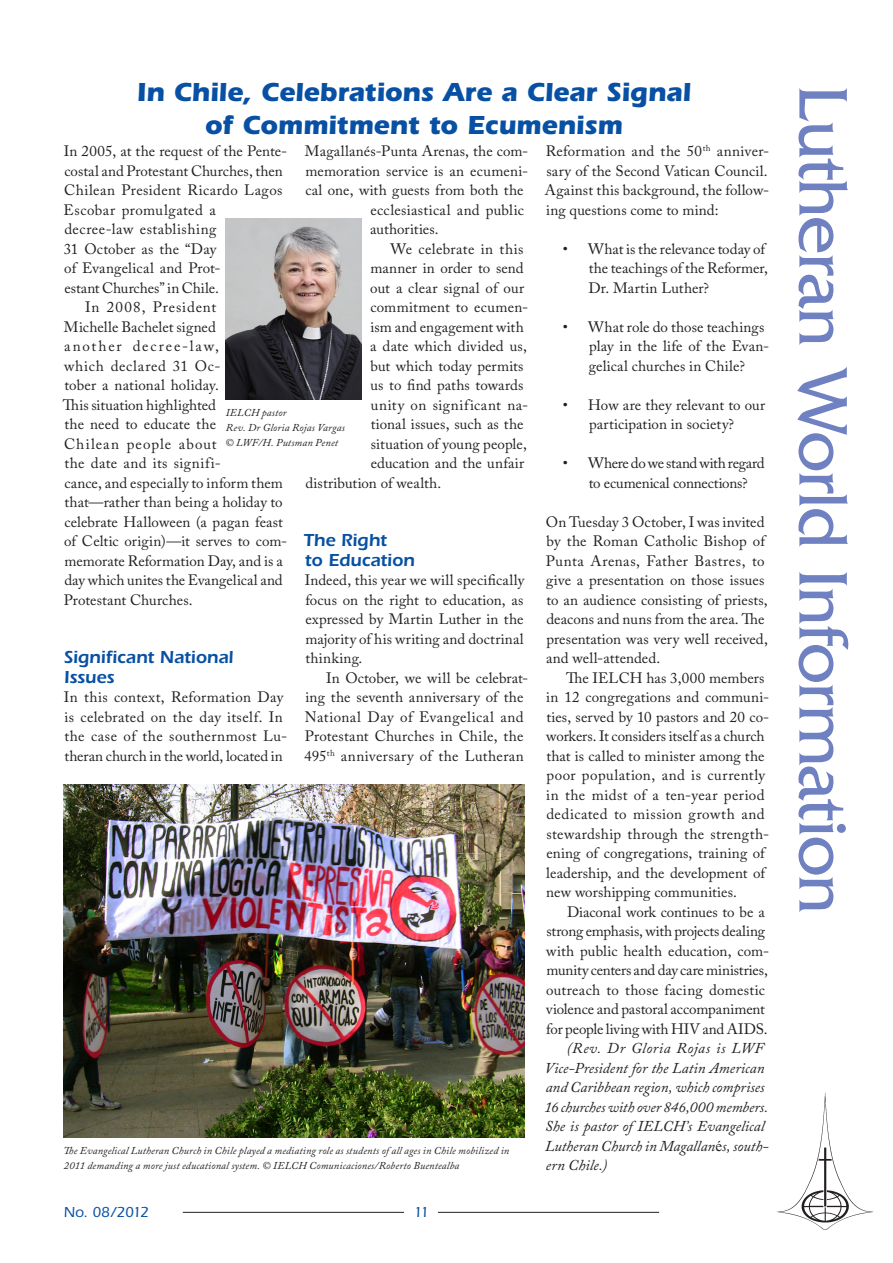
<style>
.page{position:relative;width:893px;height:1263px;background:#fff}
.page>*{position:absolute;margin:0;border:0;box-sizing:border-box;transform-origin:0 0}
.t1{font:72px "Friz Quadrata";letter-spacing:-.02em;color:#6f81c0}
.Heading_1_alt{font:700 27px "Itc Eras";letter-spacing:-.005em;color:#0850a3}
.Heading_3{font:600 18px/19.5px "Itc Eras";letter-spacing:-.005em;color:#0850a3}
.Normal_first_line{font:15px/19.5px "Adobe Caslon Pro";letter-spacing:.01em;color:#231f20}
.Normal_first{font:15px/19.5px "Adobe Caslon Pro";letter-spacing:.015em;color:#231f20}
.List{font:15px/19.5px "Adobe Caslon Pro";color:#231f20}
.t2{font:italic 15px/19.5px "Adobe Caslon Pro";letter-spacing:.005em;color:#231f20}
.Normal_first_line-2{font:15px "Adobe Caslon Pro";letter-spacing:.04em;color:#231f20}
.t3{font:500 15px "Itc Eras";letter-spacing:-.05em;color:#0850a3}
.Normal_first-2{font:15px "Adobe Caslon Pro";letter-spacing:-.005em;color:#231f20}
.Captions{font:italic 10.5px/15px "Adobe Caslon Pro";letter-spacing:.015em;color:#231f20}
.s1{font-family:"Times New Roman";font-style:normal}
</style>
<div class="page">
<hr style="left:183px;top:1212px;width:221px;height:1px;background:#231f20">
<hr style="left:438px;top:1212px;width:221px;height:1px;background:#231f20">
<img style="left:777px;top:1092px;width:97px;height:138px">
<img style="left:64px;top:784px;width:460px;height:353px">
<img style="left:225px;top:218px;width:136px;height:182px">
<p class="Heading_1_alt" style="left:137px;top:76px;width:556px">In Chile, Celebrations Are a Clear Signal</p>
<h1 class="t1" style="left:863px;top:85px;width:830px;rotate:90deg">Lutheran World Information</h1>
<p class="Heading_1_alt" style="left:205px;top:109px;width:419px">of Commitment to Ecumenism</p>
<p class="Normal_first" style="left:64px;top:141px;width:225px">In 2005, at the request of the Pente&shy;costal and Protestant Churches, then<br>Chilean President Ricardo Lagos<br>Escobar promulgated a decree-law establishing<br>31 October as the “Day<br>of Evangelical and Prot-<br>estant Churches” in Chile.</p>
<p class="Normal_first_line" style="left:63px;top:297px;width:226px;text-indent:22px">In 2008, President<br>Michelle Bachelet signed<br>another decree-law,<br>which declared 31 Oc-<br>tober a national holiday.<br>This situation highlighted<br>the need to educate the<br>Chilean people about<br>the date and its signifi-<br>cance, and especially to inform them that—rather than being a holiday to celebrate Halloween (a pagan feast of Celtic origin)—it serves to com&shy;memorate Reformation Day, and is a day which unites the Evangelical and<br>Protestant Churches.</p>
<p class="Normal_first_line" style="left:545px;top:141px;width:226px;text-align:justify">Reformation and the 50<sup>th</sup> anniver&shy;sary of the Second Vatican Council.<br>Against this background, the follow&shy;ing questions come to mind:</p>
<p class="List" style="left:588px;top:239px;width:181px;text-indent:-26px">• What is the relevance today of the teachings of the Reformer,<br>Dr. Martin Luther?</p>
<p class="List" style="left:589px;top:317px;width:182px;text-indent:-26px">• What role do those teachings play in the life of the Evan&shy;gelical churches in Chile?</p>
<p class="List" style="left:563px;top:395px;width:204px;text-align:center">• How are they relevant to our participation in society?</p>
<p class="List" style="left:589px;top:453px;width:177px;text-indent:-26px">• Where dowe standwithregard to ecumenical connections?</p>
<p class="Normal_first_line" style="left:546px;top:512px;width:223px">On Tuesday 3 October, I was invited by the Roman Catholic Bishop of<br>Punta Arenas, Father Bastres, to give a presentation on those issues to an audience consisting of priests, deacons and nuns from the area. The presentation was very well received, and well-attended.</p>
<p class="Normal_first_line" style="left:546px;top:668px;width:225px;text-indent:20px">The IELCH has 3,000 members in 12 congregations and communi&shy;ties, served by 10 pastors and 20 co&shy;workers. It considers itself as a church that is called to minister among the poor population, and is currently in the midst of a ten-year period dedicated to mission growth and stewardship through the strength&shy;ening of congregations, training of leadership, and the development of new worshipping communities.</p>
<p class="Normal_first_line" style="left:546px;top:902px;width:225px;text-indent:21px">Diaconal work continues to be a strong emphasis, with projects dealing with public health education, com&shy;munity centers and day care ministries, outreach to those facing domestic violence and pastoral accompaniment for people living with HIV and AIDS.</p>
<p class="t2" style="left:544px;top:1038px;width:226px;text-indent:22px">(Rev. Dr Gloria Rojas is LWF Vice-President for the Latin American and Caribbean region, which comprises 16 churches with over 846,000 members.<br>She is pastor of IELCH’s Evangelical Lutheran Church in Magallan<span class="s1">é</span>s, south&shy;ern Chile.)</p>
<p class="Normal_first" style="left:305px;top:141px;width:225px">Magallanés-Punta Arenas, the com-</p>
<p class="Normal_first" style="left:305px;top:161px;width:224px">memoration service is an ecumeni-</p>
<p class="Normal_first" style="left:305px;top:180px;width:220px">cal one, with guests from both the</p>
<p class="Normal_first" style="left:370px;top:200px;width:155px">ecclesiastical and public</p>
<p class="Normal_first-2" style="left:370px;top:220px;width:70px">authorities.</p>
<p class="Normal_first_line" style="left:390px;top:239px;width:135px">We celebrate in this</p>
<p class="Normal_first_line" style="left:370px;top:258px;width:155px">manner in order to send</p>
<p class="Normal_first_line" style="left:370px;top:278px;width:156px">out a clear signal of our</p>
<p class="Normal_first_line" style="left:370px;top:297px;width:159px">commitment to ecumen-</p>
<p class="Normal_first_line" style="left:370px;top:317px;width:155px">ism and engagement with</p>
<p class="Normal_first_line" style="left:370px;top:336px;width:158px">a date which divided us,</p>
<p class="Normal_first_line" style="left:370px;top:356px;width:154px">but which today permits</p>
<p class="Normal_first_line" style="left:370px;top:375px;width:154px">us to find paths towards</p>
<p class="Normal_first_line-2" style="left:371px;top:396px;width:159px">unity on significant na-</p>
<p class="Normal_first_line" style="left:371px;top:414px;width:154px">tional issues, such as the</p>
<p class="Normal_first_line" style="left:371px;top:434px;width:157px">situation of young people,</p>
<p class="Normal_first_line" style="left:371px;top:453px;width:155px">education and the unfair</p>
<p class="Normal_first_line" style="left:305px;top:473px;width:137px">distribution of wealth.</p>
<p class="Captions" style="left:225px;top:405px;width:121px">IELCH pastor<br>Rev. Dr Gloria Rojas Vargas © LWF/H. Putsman Penet</p>
<p class="Heading_3" style="left:304px;top:530px;width:112px">The Right<br>to Education</p>
<p class="Normal_first" style="left:305px;top:570px;width:221px;text-align:justify">Indeed, this year we will specifically focus on the right to education, as expressed by Martin Luther in the majority of his writing and doctrinal thinking.</p>
<p class="Normal_first_line" style="left:304px;top:668px;width:226px;text-indent:22px">In October, we will be celebrat&shy;ing the seventh anniversary of the National Day of Evangelical and Protestant Churches in Chile, the 495<sup>th</sup> anniversary of the Lutheran</p>
<p class="Heading_3" style="left:64px;top:647px;width:171px">Significant National<br>Issues</p>
<p class="Normal_first" style="left:64px;top:687px;width:225px">In this context, Reformation Day is celebrated on the day itself. In the case of the southernmost Lu&shy;theran church in the world, located in</p>
<p class="Captions" style="left:63px;top:1143px;width:447px">The Evangelical Lutheran Church in Chile played a mediating role as students of all ages in Chile mobilized in<br>2011 demanding a more just educational system. © IELCH Comunicaciones/Roberto Buentealba</p>
<p class="t3" style="left:64px;top:1203px;width:87px">No. 08/2012</p>
<p class="t3" style="left:414px;top:1203px;width:17px">11</p>
</div>
